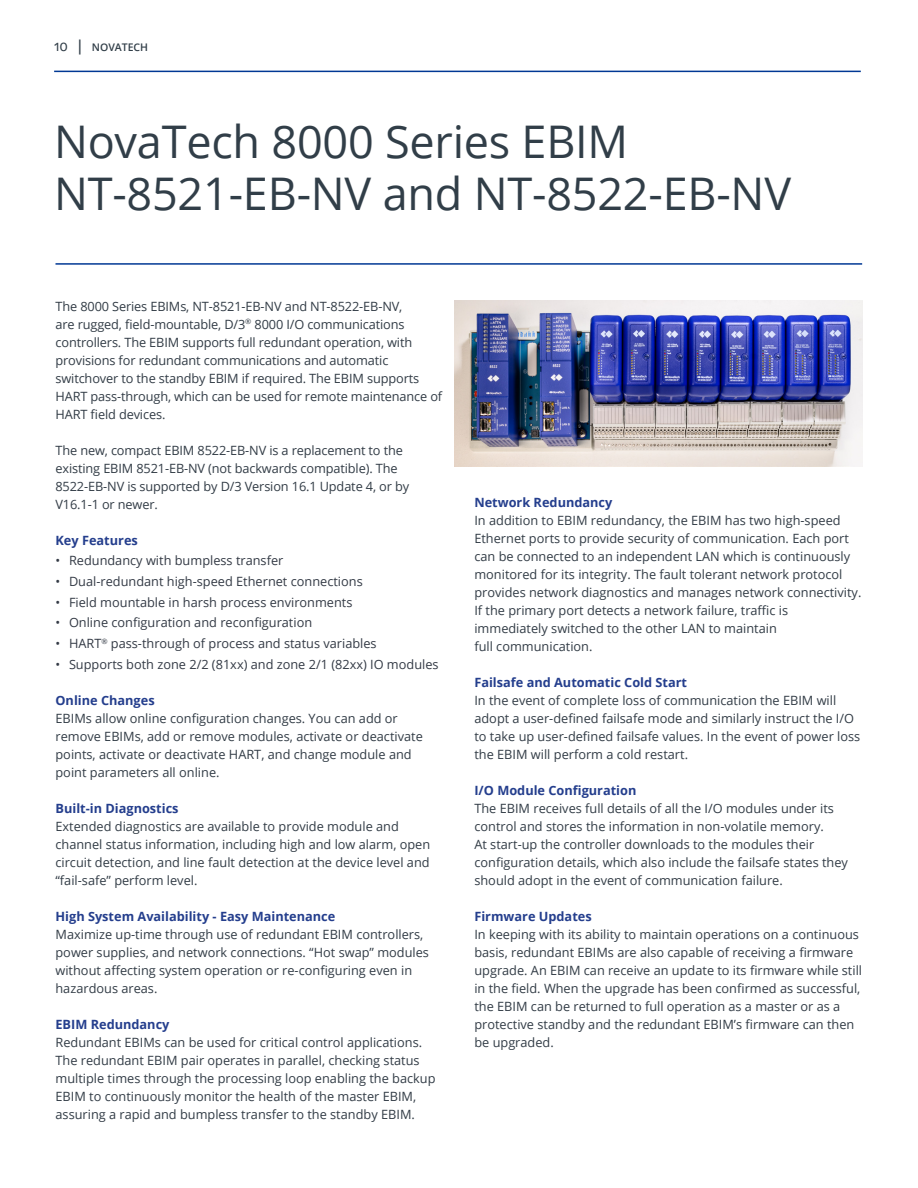
<style>
.page{position:relative;width:918px;height:1188px;background:#fff}
.page>*{position:absolute;margin:0;border:0;box-sizing:border-box;transform-origin:0 0}
.t1{font:45px "Open Sans";letter-spacing:-.005em;color:#313e48}
.t2{font:12.75px/18px "Open Sans";color:#323c46}
.t3{font:12.75px "Open Sans";color:#333a45}
.t4{font:700 12.75px "Open Sans";color:#243e8d}
.t5{font:600 10.5px "Open Sans";color:#313e48}
.s1{font-weight:400;font-size:15px}
.s2{font-size:15px}
</style>
<div class="page">
<hr style="left:54px;top:71px;width:807px;height:1px;background:#003894">
<hr style="left:56px;top:263px;width:806px;height:2px;background:#003894">
<img style="left:455px;top:301px;width:407px;height:165px">
<p class="t5" style="left:54px;top:40px;width:96px"><span class="s1">10</span> <span class="s2">|</span> NOVATECH</p>
<p class="t1" style="left:54px;top:111px;width:576px">NovaTech 8000 Series EBIM</p>
<p class="t1" style="left:54px;top:163px;width:739px">NT-8521-EB-NV and NT-8522-EB-NV</p>
<p class="t2" style="left:56px;top:297px;width:388px">The 8000 Series EBIMs, NT-8521-EB-NV and NT-8522-EB-NV,<br>are rugged, field-mountable, D/3<sup>®</sup> 8000 I/O communications controllers. The EBIM supports full redundant operation, with provisions for redundant communications and automatic switchover to the standby EBIM if required. The EBIM supports HART pass-through, which can be used for remote maintenance of HART field devices.</p>
<p class="t2" style="left:56px;top:441px;width:355px">The new, compact EBIM 8522-EB-NV is a replacement to the existing EBIM 8521-EB-NV (not backwards compatible). The 8522-EB-NV is supported by D/3 Version 16.1 Update 4, or by V16.1-1 or newer.</p>
<p class="t4" style="left:56px;top:531px;width:84px">Key Features</p>
<p class="t3" style="left:56px;top:552px;width:229px">• Redundancy with bumpless transfer</p>
<p class="t3" style="left:56px;top:573px;width:309px">• Dual-redundant high-speed Ethernet connections</p>
<p class="t3" style="left:56px;top:593px;width:299px">• Field mountable in harsh process environments</p>
<p class="t3" style="left:56px;top:614px;width:258px">• Online configuration and reconfiguration</p>
<p class="t3" style="left:56px;top:635px;width:323px">• HART<sup>®</sup> pass-through of process and status variables</p>
<p class="t3" style="left:56px;top:655px;width:385px">• Supports both zone 2/2 (81xx) and zone 2/1 (82xx) IO modules</p>
<p class="t4" style="left:56px;top:691px;width:101px">Online Changes</p>
<p class="t2" style="left:56px;top:709px;width:369px">EBIMs allow online configuration changes. You can add or remove EBIMs, add or remove modules, activate or deactivate points, activate or deactivate HART, and change module and point parameters all online.</p>
<p class="t4" style="left:56px;top:799px;width:125px">Built-in Diagnostics</p>
<p class="t2" style="left:56px;top:817px;width:376px">Extended diagnostics are available to provide module and channel status information, including high and low alarm, open circuit detection, and line fault detection at the device level and “fail-safe” perform level.</p>
<p class="t4" style="left:56px;top:907px;width:281px">High System Availability - Easy Maintenance</p>
<p class="t2" style="left:56px;top:925px;width:375px">Maximize up-time through use of redundant EBIM controllers, power supplies, and network connections. “Hot swap” modules without affecting system operation or re-configuring even in hazardous areas.</p>
<p class="t4" style="left:56px;top:1015px;width:115px">EBIM Redundancy</p>
<p class="t2" style="left:56px;top:1033px;width:382px">Redundant EBIMs can be used for critical control applications.<br>The redundant EBIM pair operates in parallel, checking status multiple times through the processing loop enabling the backup EBIM to continuously monitor the health of the master EBIM, assuring a rapid and bumpless transfer to the standby EBIM.</p>
<p class="t4" style="left:474px;top:494px;width:139px">Network Redundancy</p>
<p class="t2" style="left:474px;top:511px;width:389px">In addition to EBIM redundancy, the EBIM has two high-speed Ethernet ports to provide security of communication. Each port can be connected to an independent LAN which is continuously monitored for its integrity. The fault tolerant network protocol provides network diagnostics and manages network connectivity.<br>If the primary port detects a network failure, traffic is immediately switched to the other LAN to maintain<br>full communication.</p>
<p class="t4" style="left:474px;top:674px;width:214px">Failsafe and Automatic Cold Start</p>
<p class="t2" style="left:474px;top:691px;width:387px">In the event of complete loss of communication the EBIM will adopt a user-defined failsafe mode and similarly instruct the I/O to take up user-defined failsafe values. In the event of power loss the EBIM will perform a cold restart.</p>
<p class="t4" style="left:474px;top:782px;width:164px">I/O Module Configuration</p>
<p class="t2" style="left:474px;top:799px;width:375px">The EBIM receives full details of all the I/O modules under its control and stores the information in non-volatile memory.<br>At start-up the controller downloads to the modules their configuration details, which also include the failsafe states they should adopt in the event of communication failure.</p>
<p class="t4" style="left:474px;top:908px;width:119px">Firmware Updates</p>
<p class="t2" style="left:474px;top:925px;width:389px">In keeping with its ability to maintain operations on a continuous basis, redundant EBIMs are also capable of receiving a firmware upgrade. An EBIM can receive an update to its firmware while still in the field. When the upgrade has been confirmed as successful, the EBIM can be returned to full operation as a master or as a protective standby and the redundant EBIM’s firmware can then be upgraded.</p>
</div>
